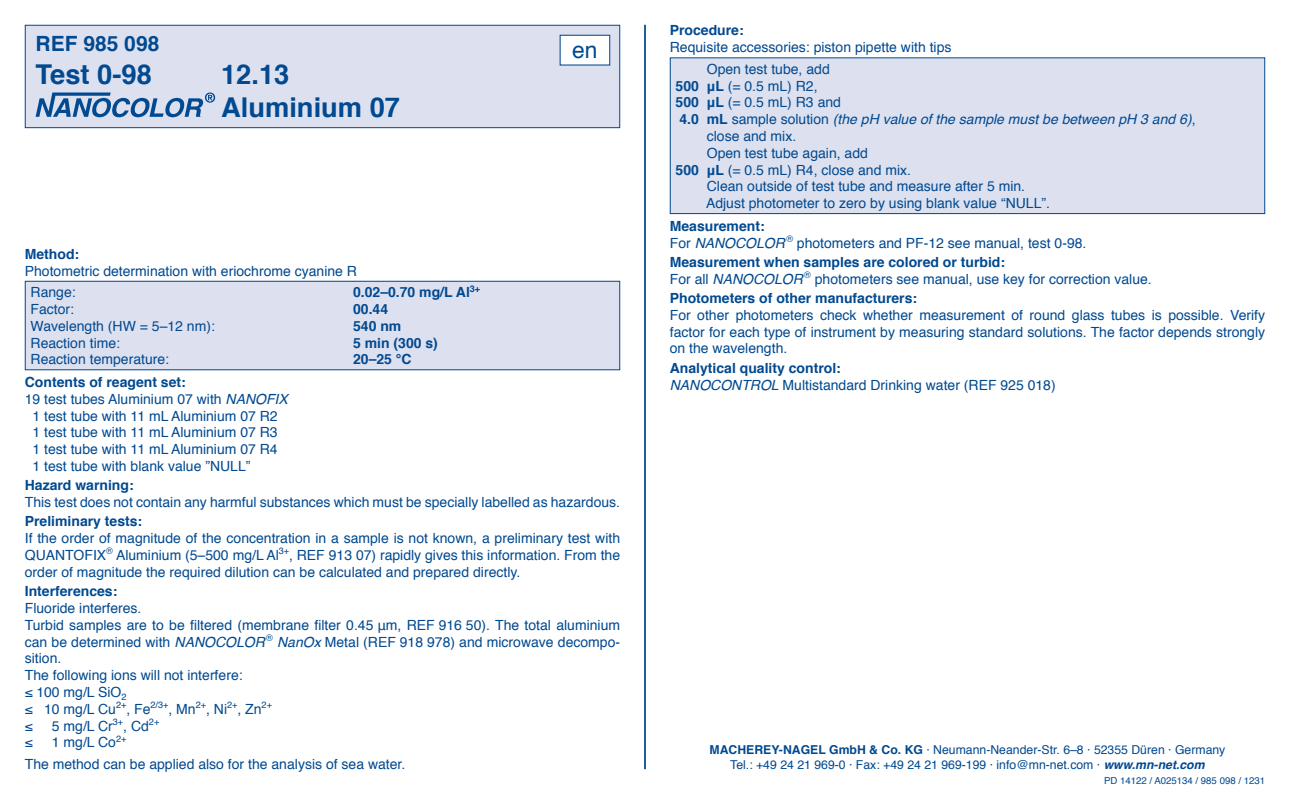
<style>
.page{position:relative;width:1290px;height:794px;background:#fff}
.page>*{position:absolute;margin:0;border:0;box-sizing:border-box;transform-origin:0 0}
.t1{font:700 27.3px/32.9px "Helvetica";color:#014990}
.t2{font:22.75px "Helvetica";color:#014990}
.t3{font:700 21px "Helvetica";color:#014990}
.t4{font:14px/16.8px "Helvetica";color:#014990}
.t5{font:700 14px "Helvetica";color:#014990}
.t6{font:italic 14px "Helvetica";color:#014990}
.t7{font:12.25px/14.7px "Helvetica";color:#014990;text-align:center}
.t8{font:9.62px "Helvetica";color:#014990}
.s1{font-style:italic}
.s2{font-weight:700}
.s3{font-weight:700;font-style:normal}
.s4{font-style:normal}
.s5{font-weight:700;font-style:italic}
</style>
<div class="page">
<hr style="left:644px;top:25px;width:2px;height:744px;background:#014990">
<div style="left:25px;top:25px;width:595px;height:103px;background:#dde1ef"></div>
<svg style="left:36px;top:92px;width:179px;height:25px"></svg>
<div style="left:25px;top:25px;width:595px;height:103px;border:1px solid #014990"></div>
<div style="left:560px;top:35px;width:50px;height:30px;background:#fff"></div>
<div style="left:560px;top:35px;width:50px;height:31px;border:1px solid #014990"></div>
<div style="left:25px;top:281px;width:595px;height:89px;background:#dde1ef"></div>
<div style="left:25px;top:281px;width:595px;height:89px;border:1px solid #014990"></div>
<div style="left:670px;top:58px;width:595px;height:156px;background:#dde1ef"></div>
<div style="left:670px;top:57px;width:595px;height:157px;border:1px solid #014990"></div>
<h3 class="t3" style="left:36px;top:27px;width:125px">REF 985 098</h3>
<h1 class="t1" style="left:36px;top:59px;width:118px">Test 0-98</h1>
<h1 class="t1" style="left:221px;top:59px;width:181px">12.13<br>Aluminium 07</h1>
<p class="t5" style="left:25px;top:242px;width:56px">Method:</p>
<p class="t4" style="left:31px;top:260px;width:328px;line-height:21.7px;text-indent:-6px">Photometric determination with eriochrome cyanine R<br>Range:</p>
<p class="t5" style="left:353px;top:281px;width:129px">0.02–0.70 mg/L Al<sup>3+</sup></p>
<h2 class="t2" style="left:572px;top:33px;width:27px">en</h2>
<p class="t4" style="left:31px;top:301px;width:45px">Factor:</p>
<p class="t5" style="left:353px;top:298px;width:37px">00.44</p>
<p class="t4" style="left:31px;top:318px;width:186px">Wavelength (HW = 5–12 nm):</p>
<p class="t5" style="left:353px;top:314px;width:50px">540 nm</p>
<p class="t4" style="left:31px;top:335px;width:91px">Reaction time:</p>
<p class="t5" style="left:353px;top:331px;width:86px">5 min (300 s)</p>
<p class="t4" style="left:31px;top:351px;width:140px">Reaction temperature:</p>
<p class="t5" style="left:353px;top:348px;width:60px">20–25 °C</p>
<p class="t5" style="left:25px;top:371px;width:163px">Contents of reagent set:</p>
<p class="t4" style="left:25px;top:391px;width:265px">19 test tubes Aluminium 07 with <span class="s1">NANOFIX</span></p>
<p class="t4" style="left:33px;top:408px;width:247px">1 test tube with 11 mL Aluminium 07 R2</p>
<p class="t4" style="left:33px;top:424px;width:247px">1 test tube with 11 mL Aluminium 07 R3</p>
<p class="t4" style="left:33px;top:441px;width:247px">1 test tube with 11 mL Aluminium 07 R4</p>
<p class="t4" style="left:33px;top:458px;width:219px">1 test tube with blank value ”NULL”</p>
<p class="t5" style="left:25px;top:474px;width:110px">Hazard warning:</p>
<p class="t4" style="left:25px;top:494px;width:597px">This test does not contain any harmful substances which must be specially labelled as hazardous.</p>
<p class="t5" style="left:25px;top:510px;width:119px">Preliminary tests:</p>
<p class="t4" style="left:25px;top:530px;width:597px;text-align:justify">If the order of magnitude of the concentration in a sample is not known, a preliminary test with QUANTOFIX<sup>®</sup> Aluminium (5–500 mg/L Al<sup>3+</sup>, REF 913 07) rapidly gives this information. From the order of magnitude the required dilution can be calculated and prepared directly.</p>
<p class="t5" style="left:25px;top:580px;width:94px">Interferences:</p>
<p class="t4" style="left:25px;top:600px;width:597px">Fluoride interferes.<br>Turbid samples are to be filtered (membrane filter 0.45 μm, REF 916 50). The total aluminium can be determined with <span class="s1">NANOCOLOR</span> <sup>®</sup> <span class="s1">NanOx</span> Metal (REF 918 978) and microwave decompo&shy;sition.<br>The following ions will not interfere:<br>≤ 100 mg/L SiO<sub>2<br></sub>≤ 10 mg/L Cu<sup>2+</sup>, Fe<sup>2/3+</sup>, Mn<sup>2+</sup>, Ni<sup>2+</sup>, Zn<sup>2+<br></sup>≤</p>
<p class="t4" style="left:52px;top:717px;width:109px">5 mg/L Cr<sup>3+</sup>, Cd<sup>2+</sup></p>
<p class="t4" style="left:25px;top:732px;width:382px;line-height:21.7px;text-indent:27px">1 mg/L Co<sup>2+<br></sup>The method can be applied also for the analysis of sea water.</p>
<p class="t4" style="left:25px;top:734px;width:9px">≤</p>
<p class="t5" style="left:670px;top:19px;width:75px">Procedure:</p>
<p class="t4" style="left:707px;top:37px;width:246px;line-height:21.7px;text-indent:-37px">Requisite accessories: piston pipette with tips<br>Open test tube, add</p>
<p class="t4" style="left:676px;top:78px;width:144px"><span class="s2">500 μL</span> (= 0.5 mL) R2,</p>
<p class="t4" style="left:676px;top:94px;width:167px"><span class="s2">500 μL</span> (= 0.5 mL) R3 and</p>
<p class="t6" style="left:679px;top:108px;width:517px"><span class="s3">4.0 mL</span> <span class="s4">sample solution</span> (the pH value of the sample must be between pH 3 and 6)<span class="s4">,</span></p>
<p class="t4" style="left:707px;top:128px;width:91px">close and mix.</p>
<p class="t4" style="left:707px;top:145px;width:163px">Open test tube again, add</p>
<p class="t4" style="left:676px;top:162px;width:237px"><span class="s2">500 μL</span> (= 0.5 mL) R4, close and mix.</p>
<p class="t4" style="left:707px;top:178px;width:320px">Clean outside of test tube and measure after 5 min.</p>
<p class="t4" style="left:706px;top:195px;width:345px">Adjust photometer to zero by using blank value “NULL”.</p>
<p class="t4" style="left:670px;top:218px;width:418px"><span class="s2">Measurement:<br></span>For <span class="s1">NANOCOLOR</span> <sup>®</sup> photometers and PF-12 see manual, test 0-98.</p>
<p class="t4" style="left:670px;top:254px;width:483px"><span class="s2">Measurement when samples are colored or turbid:<br></span>For all <span class="s1">NANOCOLOR</span> <sup>®</sup> photometers see manual, use key for correction value.</p>
<p class="t5" style="left:670px;top:287px;width:249px">Photometers of other manufacturers:</p>
<p class="t4" style="left:670px;top:307px;width:597px;text-align:justify">For other photometers check whether measurement of round glass tubes is possible. Verify factor for each type of instrument by measuring standard solutions. The factor depends strongly on the wavelength.</p>
<p class="t4" style="left:670px;top:360px;width:387px"><span class="s2">Analytical quality control:<br></span><span class="s1">NANOCONTROL</span> Multistandard Drinking water (REF 925 018)</p>
<p class="t7" style="left:709px;top:743px;width:517px"><span class="s2">MACHEREY-NAGEL GmbH &amp; Co. KG</span> · Neumann-Neander-Str. 6–8 · 52355 Düren · Germany<br>Tel.: +49 24 21 969-0 · Fax: +49 24 21 969-199 · info@mn-net.com · <span class="s5">www.mn-net.com</span></p>
<p class="t8" style="left:1104px;top:773px;width:163px">PD 14122 / A025134 / 985 098 / 1231</p>
</div>
